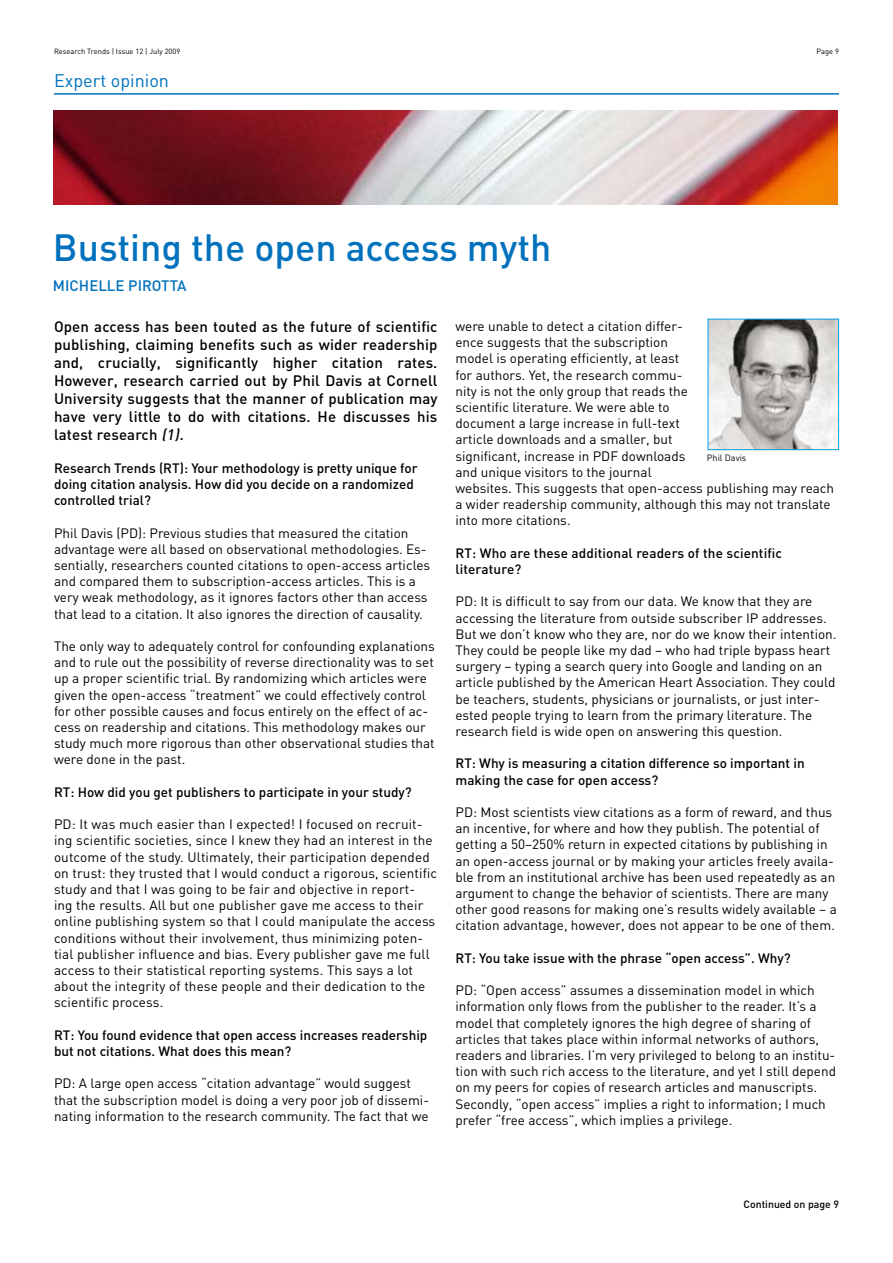
<style>
.page{position:relative;width:893px;height:1263px;background:#fff}
.page>*{position:absolute;margin:0;border:0;box-sizing:border-box;transform-origin:0 0}
.t1{font:500 37.5px "DIN";color:#0072bd}
.t2{font:18px "DIN";color:#0072bd}
.t3{font:500 15px/18px "DIN";letter-spacing:.01em;color:#000;text-align:justify}
.t4{font:500 15px "DIN";color:#0072bd}
.t5{font:13.5px/16.2px "DIN";color:#000}
.t6{font:500 13.5px/16.2px "DIN";color:#000}
.t7{font:500 10.5px "DIN";color:#000}
.t8{font:9px "DIN";color:#000}
.t9{font:7.5px "DIN";color:#000}
.s1{font-style:italic}
</style>
<div class="page">
<hr style="left:54px;top:93px;width:785px;height:2px;background:#0072bd">
<img style="left:54px;top:110px;width:784px;height:95px">
<img style="left:710px;top:321px;width:127px;height:127px">
<div style="left:708px;top:319px;width:131px;height:131px;border:1px solid #009fe3"></div>
<p class="t9" style="left:54px;top:47px;width:128px">Research Trends | Issue 12 | July 2009</p>
<p class="t9" style="left:816px;top:47px;width:24px">Page 9</p>
<h2 class="t2" style="left:54px;top:69px;width:117px">Expert opinion</h2>
<h1 class="t1" style="left:53px;top:223px;width:500px">Busting the open access myth</h1>
<p class="t4" style="left:53px;top:276px;width:135px">MICHELLE PIROTTA</p>
<p class="t3" style="left:54px;top:317px;width:385px">Open access has been touted as the future of scientific publishing, claiming benefits such as wider readership and, crucially, significantly higher citation rates.<br>However, research carried out by Phil Davis at Cornell University suggests that the manner of publication may have very little to do with citations. He discusses his latest research <span class="s1">(1).</span></p>
<p class="t6" style="left:54px;top:459px;width:365px">Research Trends (RT): Your methodology is pretty unique for doing citation analysis. How did you decide on a randomized controlled trial?</p>
<p class="t5" style="left:54px;top:524px;width:378px">Phil Davis (PD): Previous studies that measured the citation advantage were all based on observational methodologies. Es&shy;sentially, researchers counted citations to open-access articles and compared them to subscription-access articles. This is a very weak methodology, as it ignores factors other than access that lead to a citation. It also ignores the direction of causality.</p>
<p class="t5" style="left:54px;top:638px;width:382px">The only way to adequately control for confounding explanations and to rule out the possibility of reverse directionality was to set up a proper scientific trial. By randomizing which articles were given the open-access “treatment” we could effectively control for other possible causes and focus entirely on the effect of ac&shy;cess on readership and citations. This methodology makes our study much more rigorous than other observational studies that were done in the past.</p>
<p class="t6" style="left:54px;top:783px;width:359px">RT: How did you get publishers to participate in your study?</p>
<p class="t5" style="left:54px;top:816px;width:385px">PD: It was much easier than I expected! I focused on recruit&shy;ing scientific societies, since I knew they had an interest in the outcome of the study. Ultimately, their participation depended on trust: they trusted that I would conduct a rigorous, scientific study and that I was going to be fair and objective in report&shy;ing the results. All but one publisher gave me access to their online publishing system so that I could manipulate the access conditions without their involvement, thus minimizing poten&shy;tial publisher influence and bias. Every publisher gave me full access to their statistical reporting systems. This says a lot about the integrity of these people and their dedication to the scientific process.</p>
<p class="t6" style="left:54px;top:1026px;width:375px">RT: You found evidence that open access increases readership but not citations. What does this mean?</p>
<p class="t5" style="left:54px;top:1075px;width:377px">PD: A large open access “citation advantage” would suggest that the subscription model is doing a very poor job of dissemi&shy;nating information to the research community. The fact that we</p>
<p class="t5" style="left:455px;top:318px;width:380px">were unable to detect a citation differ-<br>ence suggests that the subscription<br>model is operating efficiently, at least<br>for authors. Yet, the research commu-<br>nity is not the only group that reads the<br>scientific literature. We were able to<br>document a large increase in full-text<br>article downloads and a smaller, but<br>significant, increase in PDF downloads<br>and unique visitors to the journal<br>websites. This suggests that open-access publishing may reach a wider readership community, although this may not translate into more citations.</p>
<p class="t6" style="left:455px;top:544px;width:328px">RT: Who are these additional readers of the scientific literature?</p>
<p class="t5" style="left:455px;top:593px;width:382px">PD: It is difficult to say from our data. We know that they are accessing the literature from outside subscriber IP addresses.<br>But we don’t know who they are, nor do we know their intention.<br>They could be people like my dad – who had triple bypass heart surgery – typing a search query into Google and landing on an article published by the American Heart Association. They could be teachers, students, physicians or journalists, or just inter&shy;ested people trying to learn from the primary literature. The research field is wide open on answering this question.</p>
<p class="t6" style="left:455px;top:755px;width:351px">RT: Why is measuring a citation difference so important in making the case for open access?</p>
<p class="t5" style="left:455px;top:804px;width:383px">PD: Most scientists view citations as a form of reward, and thus an incentive, for where and how they publish. The potential of getting a 50–250% return in expected citations by publishing in an open-access journal or by making your articles freely availa&shy;ble from an institutional archive has been used repeatedly as an argument to change the behavior of scientists. There are many other good reasons for making one’s results widely available – a citation advantage, however, does not appear to be one of them.</p>
<p class="t6" style="left:455px;top:949px;width:337px">RT: You take issue with the phrase “open access”. Why?</p>
<p class="t5" style="left:455px;top:982px;width:382px">PD: “Open access” assumes a dissemination model in which information only flows from the publisher to the reader. It’s a model that completely ignores the high degree of sharing of articles that takes place within informal networks of authors, readers and libraries. I’m very privileged to belong to an institu&shy;tion with such rich access to the literature, and yet I still depend on my peers for copies of research articles and manuscripts.<br>Secondly, “open access” implies a right to information; I much prefer “free access”, which implies a privilege.</p>
<p class="t8" style="left:707px;top:452px;width:41px">Phil Davis</p>
<p class="t7" style="left:743px;top:1197px;width:97px">Continued on page 9</p>
</div>
